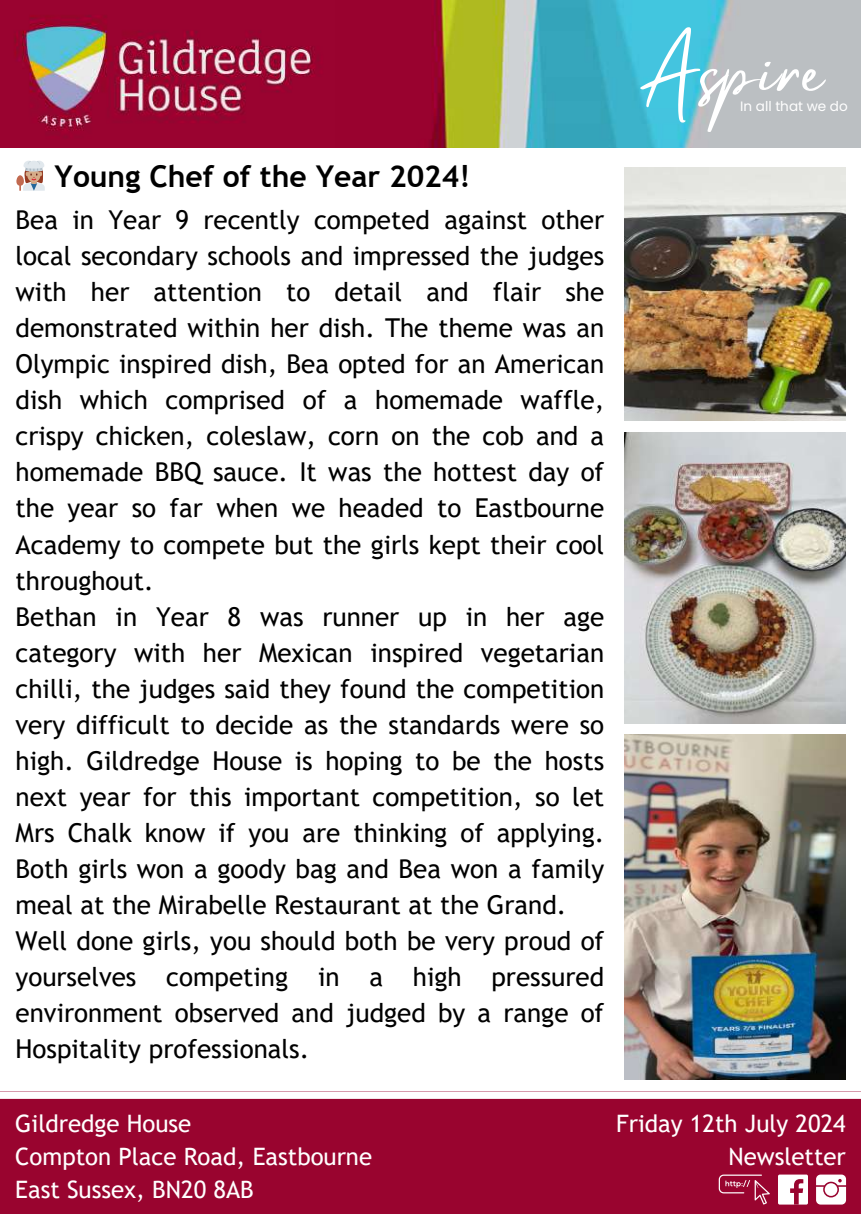
<style>
.page{position:relative;width:861px;height:1214px;background:#fff}
.page>*{position:absolute;margin:0;border:0;box-sizing:border-box;transform-origin:0 0}
.t1{font:66px "Mistrully";color:#fff}
.t2{font:700 30px "Trebuchet MS";color:#000}
.t3{font:26px/36px "Trebuchet MS";color:#000}
.t4{font:24px/33px "Trebuchet MS";color:#fff}
.t5{font:13.6px "Poppins";color:#fff}
</style>
<div class="page">
<div style="left:0;top:1091px;width:861px;height:122px;background:#99042f"></div>
<div style="left:0;top:1091px;width:861px;height:7px;background:#fff"></div>
<svg style="left:816px;top:1174px;width:30px;height:30px"></svg>
<div style="left:778px;top:1174px;width:30px;height:30px;background:#fff;border-radius:2px"></div>
<svg style="left:790px;top:1179px;width:13px;height:25px"></svg>
<svg style="left:719px;top:1174px;width:51px;height:30px"></svg>
<img style="left:1px;top:1px;width:860px;height:147px">
<img style="left:0;top:0;width:335px;height:147px">
<img style="left:625px;top:734px;width:220px;height:345px">
<img style="left:625px;top:432px;width:220px;height:291px">
<img style="left:625px;top:167px;width:220px;height:254px">
<p class="t2" style="left:55px;top:159px;width:417px">Young Chef of the Year 2024!</p>
<p class="t3" style="left:16px;top:202px;width:590px">Bea in Year 9 recently competed against other local secondary schools and impressed the judges with her attention to detail and flair she demonstrated within her dish. The theme was an Olympic inspired dish, Bea opted for an American dish which comprised of a homemade waffle, crispy chicken, coleslaw, corn on the cob and a homemade BBQ sauce. It was the hottest day of the year so far when we headed to Eastbourne Academy to compete but the girls kept their cool throughout.<br>Bethan in Year 8 was runner up in her age category with her Mexican inspired vegetarian chilli, the judges said they found the competition very difficult to decide as the standards were so high. Gildredge House is hoping to be the hosts next year for this important competition, so let Mrs Chalk know if you are thinking of applying.<br>Both girls won a goody bag and Bea won a family meal at the Mirabelle Restaurant at the Grand.<br>Well done girls, you should both be very proud of yourselves competing in a high pressured environment observed and judged by a range of Hospitality professionals.</p>
<h1 class="t1" style="left:637px;top:18px;width:187px">Aspire</h1>
<p class="t5" style="left:740px;top:97px;width:109px">In all that we do</p>
<p class="t4" style="left:15px;top:1106px;width:358px">Gildredge House<br>Compton Place Road, Eastbourne<br>East Sussex, BN20 8AB</p>
<p class="t4" style="left:616px;top:1106px;width:231px;text-align:right">Friday 12th July 2024<br>Newsletter</p>
</div>
